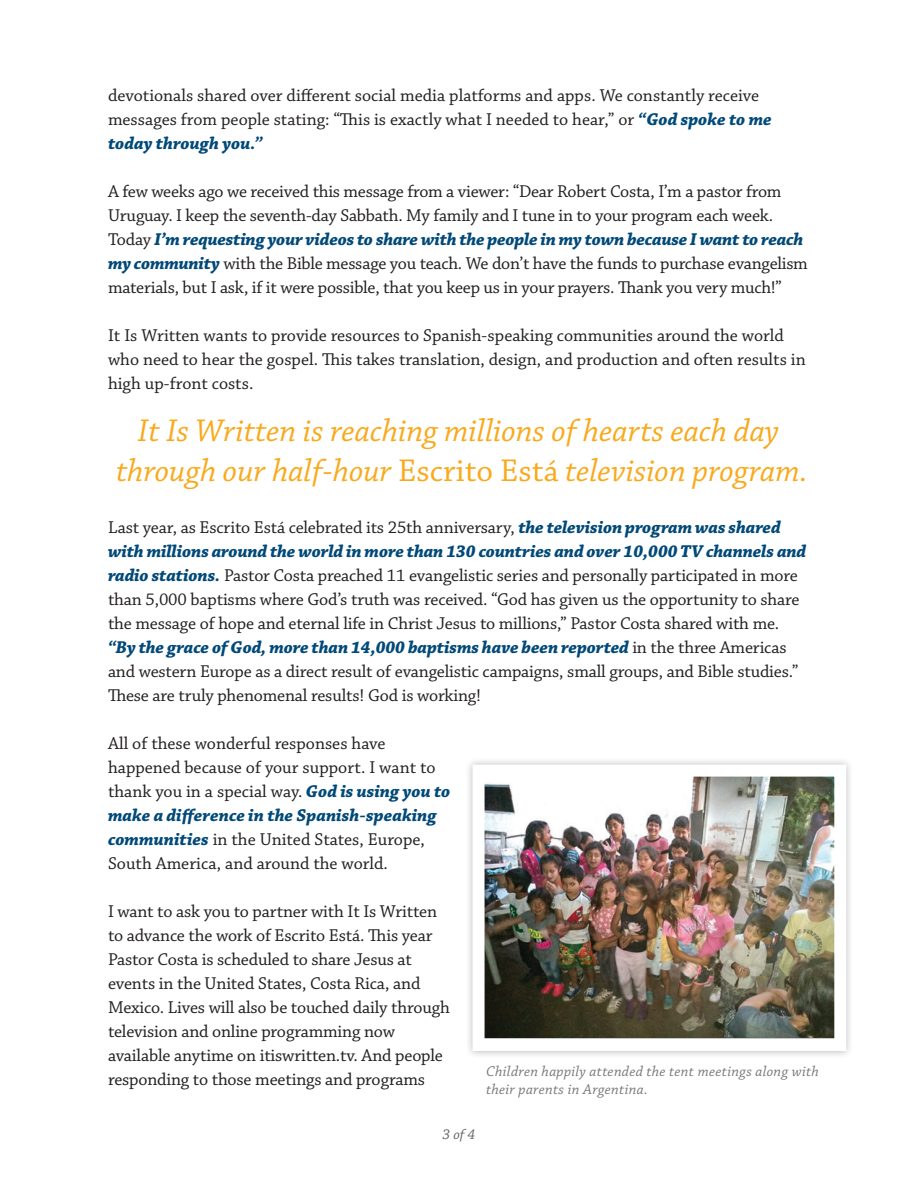
<style>
.page{position:relative;width:918px;height:1188px;background:#fff}
.page>*{position:absolute;margin:0;border:0;box-sizing:border-box;transform-origin:0 0}
.Pull_Quote_2{font:italic 33px/39.6px "Chaparral Pro";color:#f9a91b;text-align:center}
.Body{font:18px/24px "Chaparral Pro";letter-spacing:-.01em;color:#231f20}
.t1{font:italic 15px/18px "Chaparral Pro";letter-spacing:.02em;color:#76787b}
.t2{font:italic 15px "Chaparral Pro";color:#636366}
.s1{font-weight:700;font-style:italic;color:#004979}
.s2{font-style:normal}
</style>
<div class="page">
<img style="left:468px;top:761px;width:382px;height:294px">
<p class="Body" style="left:108px;top:84px;width:665px">devotionals shared over different social media platforms and apps. We constantly receive messages from people stating: “This is exactly what I needed to hear,” or <span class="s1">“God spoke to me today through you.”</span></p>
<p class="Body" style="left:108px;top:180px;width:701px">A few weeks ago we received this message from a viewer: “Dear Robert Costa, I’m a pastor from Uruguay. I keep the seventh-day Sabbath. My family and I tune in to your program each week.<br>Today <span class="s1">I’m requesting your videos to share with the people in my town because I want to reach my community</span> with the Bible message you teach. We don’t have the funds to purchase evangelism materials, but I ask, if it were possible, that you keep us in your prayers. Thank you very much!”</p>
<p class="Body" style="left:108px;top:324px;width:699px">It Is Written wants to provide resources to Spanish-speaking communities around the world who need to hear the gospel. This takes translation, design, and production and often results in high up-front costs.</p>
<p class="Pull_Quote_2" style="left:116px;top:413px;width:693px">It Is Written is reaching millions of hearts each day through our half-hour <span class="s2">Escrito Está</span> television program.</p>
<p class="Body" style="left:108px;top:516px;width:700px">Last year, as Escrito Está celebrated its 25th anniversary, <span class="s1">the television program was shared with millions around the world in more than 130 countries and over 10,000 TV channels and radio stations.</span> Pastor Costa preached 11 evangelistic series and personally participated in more than 5,000 baptisms where God’s truth was received. “God has given us the opportunity to share the message of hope and eternal life in Christ Jesus to millions,” Pastor Costa shared with me. <span class="s1">“By the grace of God, more than 14,000 baptisms have been reported</span> in the three Americas and western Europe as a direct result of evangelistic campaigns, small groups, and Bible studies.” These are truly phenomenal results! God is working!</p>
<p class="Body" style="left:108px;top:732px;width:344px">All of these wonderful responses have happened because of your support. I want to thank you in a special way. <span class="s1">God is using you to make a difference in the Spanish-speaking communities</span> in the United States, Europe, South America, and around the world.</p>
<p class="Body" style="left:108px;top:900px;width:343px">I want to ask you to partner with It Is Written to advance the work of Escrito Está. This year Pastor Costa is scheduled to share Jesus at events in the United States, Costa Rica, and Mexico. Lives will also be touched daily through television and online programming now available anytime on itiswritten.tv. And people responding to those meetings and programs</p>
<p class="t1" style="left:486px;top:1062px;width:334px">Children happily attended the tent meetings along with their parents in Argentina.</p>
<p class="t2" style="left:443px;top:1126px;width:34px">3 of 4</p>
</div>
